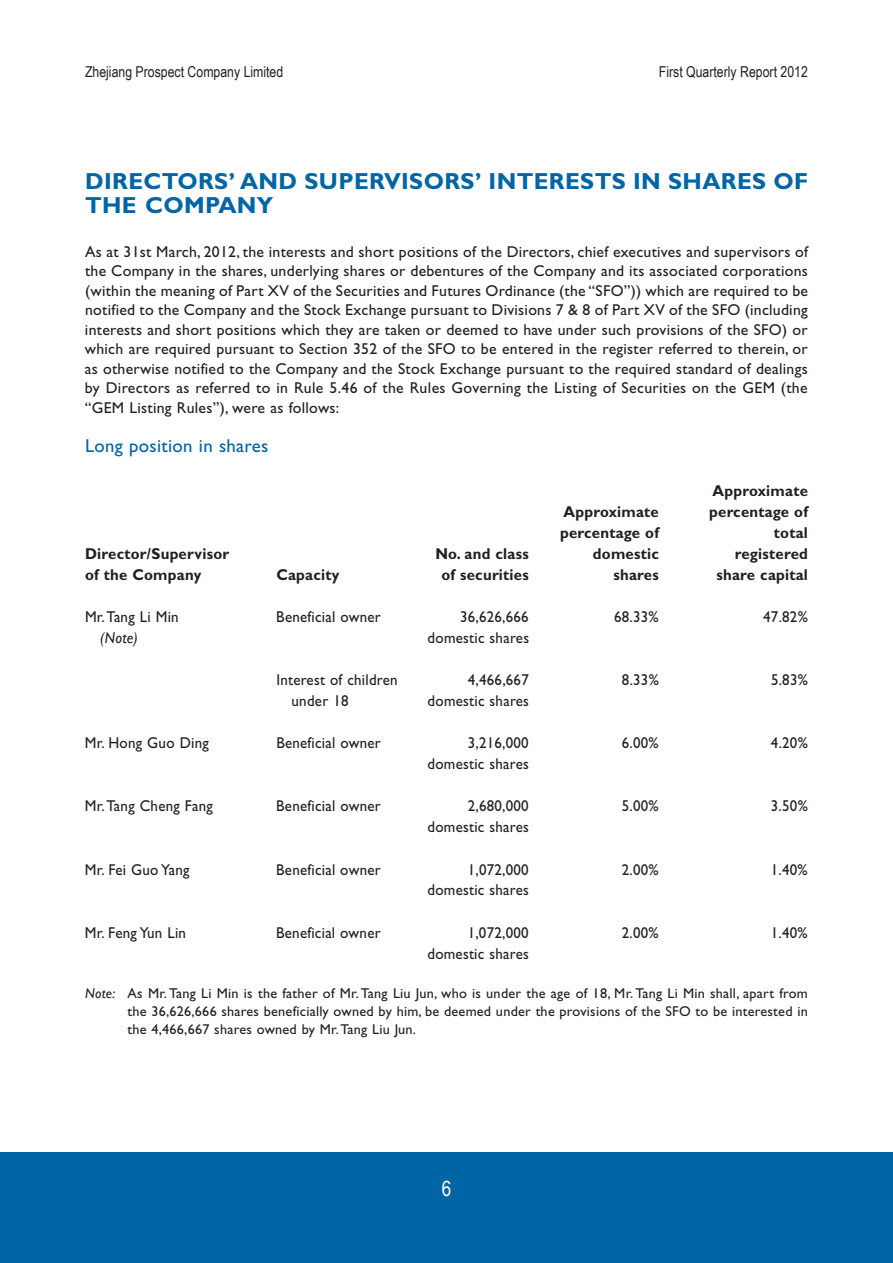
<style>
.page{position:relative;width:893px;height:1263px;background:#fff}
.page>*{position:absolute;margin:0;border:0;box-sizing:border-box;transform-origin:0 0}
.t1{font:700 23.25px/24px "Gill Sans Std";letter-spacing:.015em;color:#0065a4}
.t2{font:18.75px "Gill Sans Std";letter-spacing:.015em;color:#0065a4}
.t3{font:15.75px/19.5px "Gill Sans Std";letter-spacing:.015em;color:#231f20;text-align:justify}
.t4{font:15.75px "Gill Sans Std";letter-spacing:.015em;color:#231f20;scale:.95 1}
.t5{font:700 15.75px "Gill Sans Std";letter-spacing:.015em;color:#231f20;scale:.95 1}
.t6{font:italic 15.75px "Gill Sans Std";color:#231f20;scale:.95 1}
.t7{font:15px "Arial Narrow";color:#231f20}
.t8{font:14.25px/18px "Gill Sans Std";letter-spacing:.015em;color:#231f20;text-align:justify}
.s1{font-style:italic}
</style>
<div class="page">
<div style="left:0;top:1152px;width:893px;height:111px;background:#0065a4"></div>
<p class="t7" style="left:85px;top:60px;width:200px">Zhejiang Prospect Company Limited</p>
<p class="t7" style="left:659px;top:60px;width:151px">First Quarterly Report 2012</p>
<h1 class="t1" style="left:85px;top:169px;width:725px">DIRECTORS’ AND SUPERVISORS’ INTERESTS IN SHARES OF<br>THE COMPANY</h1>
<p class="t3" style="left:85px;top:242px;width:725px">As at 31st March, 2012, the interests and short positions of the Directors, chief executives and supervisors of the Company in the shares, underlying shares or debentures of the Company and its associated corporations (within the meaning of Part XV of the Securities and Futures Ordinance (the “SFO”)) which are required to be notified to the Company and the Stock Exchange pursuant to Divisions 7 &amp; 8 of Part XV of the SFO (including interests and short positions which they are taken or deemed to have under such provisions of the SFO) or which are required pursuant to Section 352 of the SFO to be entered in the register referred to therein, or as otherwise notified to the Company and the Stock Exchange pursuant to the required standard of dealings by Directors as referred to in Rule 5.46 of the Rules Governing the Listing of Securities on the GEM (the “GEM Listing Rules”), were as follows:</p>
<p class="t2" style="left:85px;top:435px;width:185px">Long position in shares</p>
<p class="t5" style="left:713px;top:482px;width:102px">Approximate</p>
<p class="t5" style="left:563px;top:503px;width:102px">Approximate</p>
<p class="t5" style="left:709px;top:503px;width:105px">percentage of</p>
<p class="t5" style="left:560px;top:524px;width:105px">percentage of</p>
<p class="t5" style="left:774px;top:524px;width:37px">total</p>
<p class="t5" style="left:85px;top:545px;width:153px">Director/Supervisor</p>
<p class="t5" style="left:435px;top:545px;width:100px">No. and class</p>
<p class="t5" style="left:593px;top:545px;width:71px">domestic</p>
<p class="t5" style="left:735px;top:545px;width:79px">registered</p>
<p class="t5" style="left:85px;top:566px;width:124px">of the Company</p>
<p class="t5" style="left:276px;top:566px;width:68px">Capacity</p>
<p class="t5" style="left:441px;top:566px;width:94px">of securities</p>
<p class="t5" style="left:613px;top:566px;width:49px">shares</p>
<p class="t5" style="left:716px;top:566px;width:98px">share capital</p>
<p class="t4" style="left:85px;top:608px;width:100px">Mr.Tang Li Min</p>
<p class="t4" style="left:276px;top:608px;width:112px">Beneficial owner</p>
<p class="t4" style="left:460px;top:608px;width:74px">36,626,666</p>
<p class="t4" style="left:614px;top:608px;width:48px">68.33%</p>
<p class="t4" style="left:763px;top:608px;width:48px">47.82%</p>
<p class="t6" style="left:100px;top:629px;width:41px">(Note)</p>
<p class="t4" style="left:428px;top:629px;width:108px">domestic shares</p>
<p class="t4" style="left:276px;top:671px;width:129px">Interest of children</p>
<p class="t4" style="left:468px;top:671px;width:66px">4,466,667</p>
<p class="t4" style="left:622px;top:671px;width:40px">8.33%</p>
<p class="t4" style="left:771px;top:671px;width:40px">5.83%</p>
<p class="t4" style="left:292px;top:692px;width:61px">under 18</p>
<p class="t4" style="left:428px;top:692px;width:108px">domestic shares</p>
<p class="t4" style="left:85px;top:734px;width:132px">Mr. Hong Guo Ding</p>
<p class="t4" style="left:276px;top:734px;width:111px">Beneficial owner</p>
<p class="t4" style="left:468px;top:734px;width:66px">3,216,000</p>
<p class="t4" style="left:622px;top:734px;width:40px">6.00%</p>
<p class="t4" style="left:771px;top:734px;width:40px">4.20%</p>
<p class="t4" style="left:428px;top:755px;width:108px">domestic shares</p>
<p class="t4" style="left:85px;top:797px;width:136px">Mr.Tang Cheng Fang</p>
<p class="t4" style="left:276px;top:797px;width:111px">Beneficial owner</p>
<p class="t4" style="left:468px;top:797px;width:66px">2,680,000</p>
<p class="t4" style="left:622px;top:797px;width:40px">5.00%</p>
<p class="t4" style="left:771px;top:797px;width:40px">3.50%</p>
<p class="t4" style="left:427px;top:818px;width:108px">domestic shares</p>
<p class="t4" style="left:85px;top:860px;width:112px">Mr. Fei Guo Yang</p>
<p class="t4" style="left:276px;top:860px;width:112px">Beneficial owner</p>
<p class="t4" style="left:468px;top:860px;width:66px">1,072,000</p>
<p class="t4" style="left:622px;top:860px;width:40px">2.00%</p>
<p class="t4" style="left:771px;top:860px;width:40px">1.40%</p>
<p class="t4" style="left:427px;top:881px;width:108px">domestic shares</p>
<p class="t4" style="left:85px;top:923px;width:108px">Mr. Feng Yun Lin</p>
<p class="t4" style="left:276px;top:923px;width:112px">Beneficial owner</p>
<p class="t4" style="left:468px;top:923px;width:66px">1,072,000</p>
<p class="t4" style="left:622px;top:923px;width:40px">2.00%</p>
<p class="t4" style="left:771px;top:923px;width:40px">1.40%</p>
<p class="t4" style="left:427px;top:944px;width:108px">domestic shares</p>
<p class="t8" style="left:127px;top:984px;width:682px;text-indent:-42px"><span class="s1">Note:</span> As Mr.Tang Li Min is the father of Mr.Tang Liu Jun, who is under the age of 18, Mr.Tang Li Min shall, apart from the 36,626,666 shares beneficially owned by him, be deemed under the provisions of the SFO to be interested in the 4,466,667 shares owned by Mr.Tang Liu Jun.</p>
</div>
